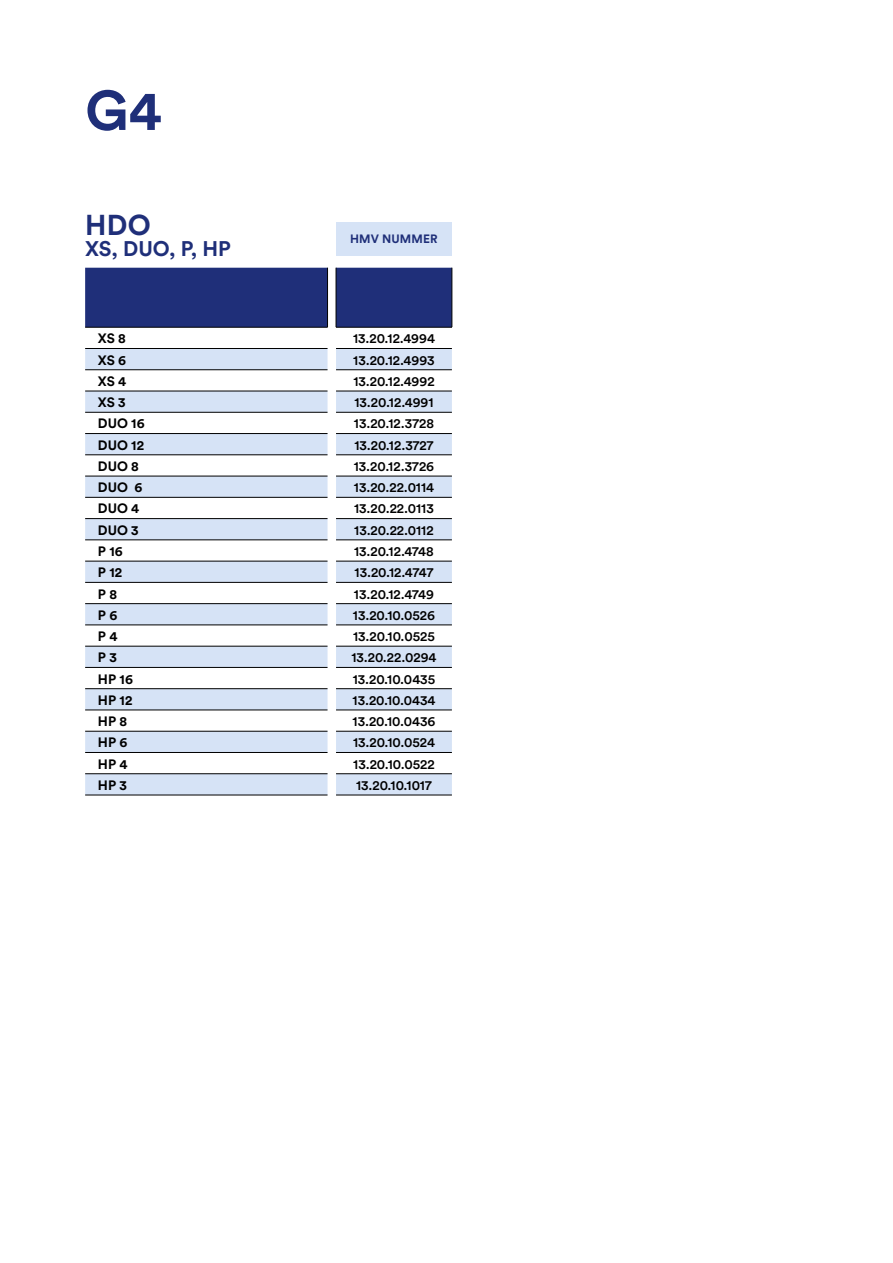
<style>
.page{position:relative;width:893px;height:1263px;background:#fff}
.page>*{position:absolute;margin:0;border:0;box-sizing:border-box;transform-origin:0 0}
.t1{font:700 55.5px "Circular Pro";color:#1f2f79}
.t2{font:700 28.5px "Circular Pro";color:#1f2f79}
.t3{font:700 21px "Circular Pro";color:#1f2f79}
.t4{font:500 13.5px "Circular Pro";color:#000}
.t5{font:700 13.5px "Circular Pro";color:#000}
.t6{font:700 12px "Circular Pro";letter-spacing:.01em;color:#1f2f79}
</style>
<div class="page">
<div style="left:85px;top:268px;width:367px;height:59px;background:#1f2f79"></div>
<svg style="left:85px;top:349px;width:367px;height:446px;fill:#d6e3f6"></svg>
<svg style="left:85px;top:476px;width:367px;height:21px;background:#d5e1f4"></svg>
<hr style="left:327px;top:268px;width:1px;height:59px;background:#000">
<hr style="left:336px;top:268px;width:1px;height:59px;background:#000">
<hr style="left:452px;top:268px;width:1px;height:59px;background:#000">
<hr style="left:85px;top:327px;width:243px;height:1px;background:#000">
<hr style="left:85px;top:476px;width:243px;height:1px;background:#000">
<hr style="left:85px;top:603px;width:243px;height:1px;background:#000">
<hr style="left:85px;top:625px;width:243px;height:1px;background:#000">
<hr style="left:336px;top:327px;width:116px;height:1px;background:#000">
<hr style="left:336px;top:476px;width:116px;height:1px;background:#000">
<hr style="left:336px;top:603px;width:116px;height:1px;background:#000">
<hr style="left:336px;top:625px;width:116px;height:1px;background:#000">
<hr style="left:85px;top:412px;width:243px;height:1px;background:#000">
<hr style="left:85px;top:433px;width:243px;height:1px;background:#000">
<hr style="left:85px;top:454px;width:243px;height:1px;background:#000">
<hr style="left:85px;top:497px;width:243px;height:1px;background:#000">
<hr style="left:85px;top:518px;width:243px;height:1px;background:#000">
<hr style="left:85px;top:667px;width:243px;height:1px;background:#000">
<hr style="left:85px;top:688px;width:243px;height:1px;background:#000">
<hr style="left:85px;top:710px;width:243px;height:1px;background:#000">
<hr style="left:85px;top:731px;width:243px;height:1px;background:#000">
<hr style="left:85px;top:752px;width:243px;height:1px;background:#000">
<hr style="left:85px;top:773px;width:243px;height:1px;background:#000">
<hr style="left:85px;top:348px;width:243px;height:1px;background:#000">
<hr style="left:85px;top:369px;width:243px;height:1px;background:#000">
<hr style="left:85px;top:391px;width:243px;height:1px;background:#000">
<hr style="left:85px;top:540px;width:243px;height:1px;background:#000">
<hr style="left:85px;top:561px;width:243px;height:1px;background:#000">
<hr style="left:85px;top:582px;width:243px;height:1px;background:#000">
<hr style="left:85px;top:646px;width:243px;height:1px;background:#000">
<hr style="left:85px;top:795px;width:243px;height:1px;background:#000">
<hr style="left:336px;top:412px;width:116px;height:1px;background:#000">
<hr style="left:336px;top:433px;width:116px;height:1px;background:#000">
<hr style="left:336px;top:454px;width:116px;height:1px;background:#000">
<hr style="left:336px;top:497px;width:116px;height:1px;background:#000">
<hr style="left:336px;top:518px;width:116px;height:1px;background:#000">
<hr style="left:336px;top:667px;width:116px;height:1px;background:#000">
<hr style="left:336px;top:688px;width:116px;height:1px;background:#000">
<hr style="left:336px;top:710px;width:116px;height:1px;background:#000">
<hr style="left:336px;top:731px;width:116px;height:1px;background:#000">
<hr style="left:336px;top:752px;width:116px;height:1px;background:#000">
<hr style="left:336px;top:773px;width:116px;height:1px;background:#000">
<hr style="left:336px;top:348px;width:116px;height:1px;background:#000">
<hr style="left:336px;top:369px;width:116px;height:1px;background:#000">
<hr style="left:336px;top:391px;width:116px;height:1px;background:#000">
<hr style="left:336px;top:540px;width:116px;height:1px;background:#000">
<hr style="left:336px;top:561px;width:116px;height:1px;background:#000">
<hr style="left:336px;top:582px;width:116px;height:1px;background:#000">
<hr style="left:336px;top:646px;width:116px;height:1px;background:#000">
<hr style="left:336px;top:795px;width:116px;height:1px;background:#000">
<div style="left:336px;top:222px;width:116px;height:34px;background:#d6e3f6"></div>
<h1 class="t1" style="left:85px;top:72px;width:78px">G4</h1>
<h2 class="t2" style="left:85px;top:205px;width:67px">HDO</h2>
<h3 class="t3" style="left:85px;top:234px;width:147px">XS, DUO, P, HP</h3>
<p class="t6" style="left:350px;top:230px;width:89px">HMV NUMMER</p>
<p class="t5" style="left:98px;top:329px;width:30px">XS 8</p>
<p class="t4" style="left:353px;top:329px;width:83px">13.20.12.4994</p>
<p class="t5" style="left:98px;top:351px;width:30px">XS 6</p>
<p class="t4" style="left:353px;top:351px;width:83px">13.20.12.4993</p>
<p class="t5" style="left:98px;top:372px;width:30px">XS 4</p>
<p class="t4" style="left:353px;top:372px;width:83px">13.20.12.4992</p>
<p class="t5" style="left:98px;top:393px;width:29px">XS 3</p>
<p class="t4" style="left:354px;top:393px;width:80px">13.20.12.4991</p>
<p class="t5" style="left:98px;top:414px;width:48px">DUO 16</p>
<p class="t4" style="left:354px;top:414px;width:82px">13.20.12.3728</p>
<p class="t5" style="left:98px;top:436px;width:48px">DUO 12</p>
<p class="t4" style="left:354px;top:436px;width:81px">13.20.12.3727</p>
<p class="t5" style="left:98px;top:457px;width:43px">DUO 8</p>
<p class="t4" style="left:354px;top:457px;width:82px">13.20.12.3726</p>
<p class="t5" style="left:98px;top:478px;width:46px">DUO 6</p>
<p class="t4" style="left:354px;top:478px;width:82px">13.20.22.0114</p>
<p class="t5" style="left:98px;top:499px;width:43px">DUO 4</p>
<p class="t4" style="left:354px;top:499px;width:81px">13.20.22.0113</p>
<p class="t5" style="left:98px;top:521px;width:42px">DUO 3</p>
<p class="t4" style="left:354px;top:521px;width:81px">13.20.22.0112</p>
<p class="t5" style="left:98px;top:542px;width:26px">P 16</p>
<p class="t4" style="left:354px;top:542px;width:81px">13.20.12.4748</p>
<p class="t5" style="left:98px;top:563px;width:26px">P 12</p>
<p class="t4" style="left:355px;top:563px;width:80px">13.20.12.4747</p>
<p class="t5" style="left:98px;top:584px;width:21px">P 8</p>
<p class="t4" style="left:354px;top:585px;width:82px">13.20.12.4749</p>
<p class="t5" style="left:98px;top:606px;width:21px">P 6</p>
<p class="t4" style="left:353px;top:606px;width:84px">13.20.10.0526</p>
<p class="t5" style="left:98px;top:627px;width:21px">P 4</p>
<p class="t4" style="left:353px;top:627px;width:83px">13.20.10.0525</p>
<p class="t5" style="left:98px;top:648px;width:20px">P 3</p>
<p class="t4" style="left:351px;top:648px;width:87px">13.20.22.0294</p>
<p class="t5" style="left:98px;top:669px;width:36px">HP 16</p>
<p class="t4" style="left:353px;top:670px;width:84px">13.20.10.0435</p>
<p class="t5" style="left:98px;top:691px;width:36px">HP 12</p>
<p class="t4" style="left:353px;top:691px;width:84px">13.20.10.0434</p>
<p class="t5" style="left:98px;top:712px;width:31px">HP 8</p>
<p class="t4" style="left:353px;top:712px;width:84px">13.20.10.0436</p>
<p class="t5" style="left:98px;top:733px;width:31px">HP 6</p>
<p class="t4" style="left:353px;top:733px;width:83px">13.20.10.0524</p>
<p class="t5" style="left:98px;top:755px;width:31px">HP 4</p>
<p class="t4" style="left:353px;top:755px;width:83px">13.20.10.0522</p>
<p class="t5" style="left:98px;top:776px;width:31px">HP 3</p>
<p class="t4" style="left:356px;top:776px;width:77px">13.20.10.1017</p>
</div>
